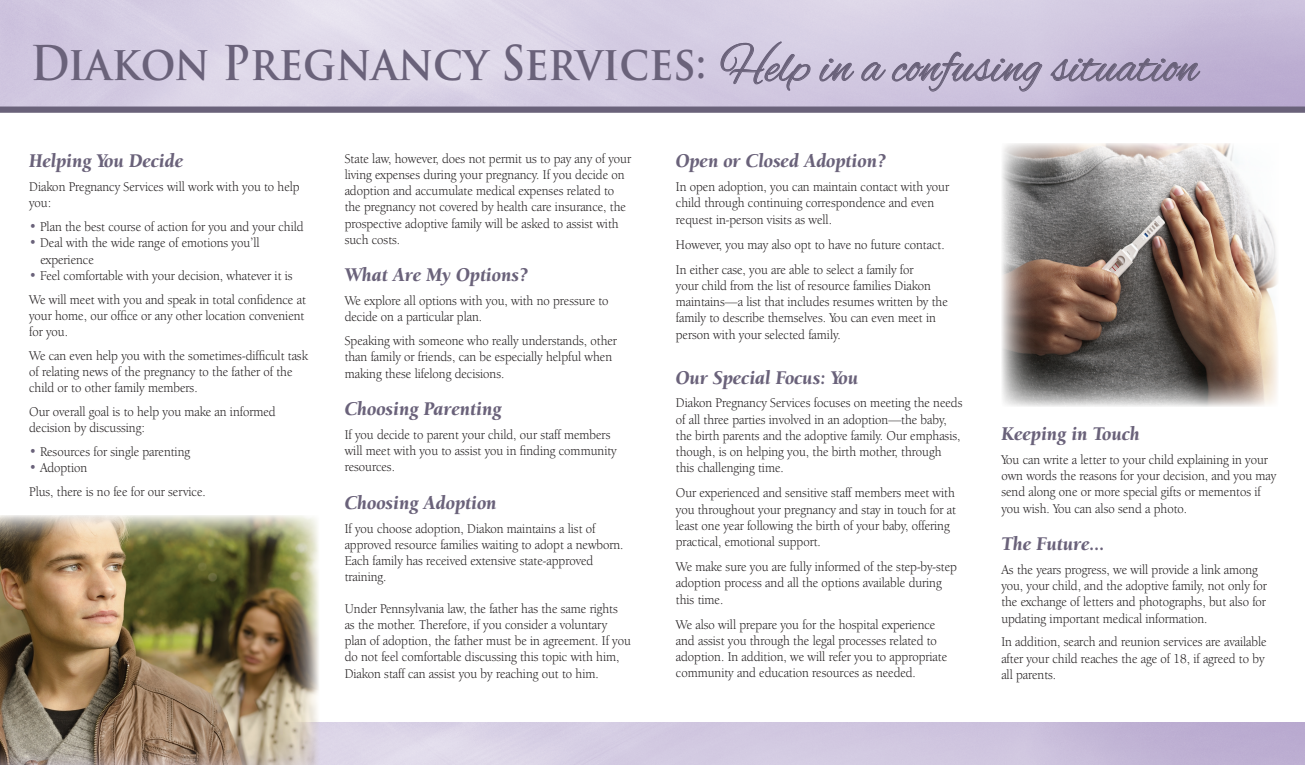
<style>
.page{position:relative;width:1305px;height:765px;background:#fff}
.page>*{position:absolute;margin:0;border:0;box-sizing:border-box;transform-origin:0 0}
.t1{font:52.25px "Alex Brush";letter-spacing:.01em;color:#6a627a;scale:.93 1}
.t2{font:italic 900 20px "Berkeley Oldstyle IT Cby BT";color:#6a627a;scale:.94 1}
.t3{font:13.75px/16.2px "Berkeley Oldstyle IT Cby BT";color:#231f20;scale:.94 1}
.s1{font-family:"Trajan Pro";font-weight:700;font-size:46.75px}
.s2{color:#6a627a}
</style>
<div class="page">
<div style="left:0;top:107px;width:1305px;height:6px;background:#6a627a"></div>
<img style="left:1002px;top:143px;width:276px;height:264px">
<img style="left:0;top:515px;width:320px;height:250px">
<svg style="left:721px;top:42px;width:89px;height:49px;background:#c2bad1"></svg>
<svg style="left:820px;top:59px;width:34px;height:22px"></svg>
<svg style="left:861px;top:62px;width:24px;height:19px"></svg>
<svg style="left:892px;top:52px;width:150px;height:39px;background:#bdb4cd"></svg>
<svg style="left:1051px;top:59px;width:149px;height:23px;background:#aba0bd"></svg>
<h1 class="t1" style="left:30px;top:37px;width:1257px"><span class="s1">Diakon Pregnancy Services:</span> Help in a confusing situation</h1>
<h2 class="t2" style="left:29px;top:149px;width:166px">Helping You Decide</h2>
<p class="t3" style="left:29px;top:179px;width:289px">Diakon Pregnancy Services will work with you to help you:</p>
<p class="t3" style="left:29px;top:219px;width:294px"><span class="s2">•</span> Plan the best course of action for you and your child</p>
<p class="t3" style="left:40px;top:235px;width:235px;text-indent:-11px"><span class="s2">•</span> Deal with the wide range of emotions you’ll experience</p>
<p class="t3" style="left:29px;top:264px;width:296px;line-height:23.8px"><span class="s2">•</span> Feel comfortable with your decision, whatever it is<br>We will meet with you and speak in total confidence at</p>
<p class="t3" style="left:29px;top:307px;width:294px">your home, our office or any other location convenient for you.</p>
<p class="t3" style="left:29px;top:347px;width:298px">We can even help you with the sometimes-difficult task of relating news of the pregnancy to the father of the child or to other family members.</p>
<p class="t3" style="left:29px;top:404px;width:264px">Our overall goal is to help you make an informed decision by discussing:</p>
<p class="t3" style="left:29px;top:444px;width:173px"><span class="s2">•</span> Resources for single parenting</p>
<p class="t3" style="left:29px;top:456px;width:189px;line-height:23.8px"><span class="s2">•</span> Adoption<br>Plus, there is no fee for our service.</p>
<p class="t3" style="left:345px;top:150px;width:306px">State law, however, does not permit us to pay any of your living expenses during your pregnancy. If you decide on adoption and accumulate medical expenses related to the pregnancy not covered by health care insurance, the prospective adoptive family will be asked to assist with such costs.</p>
<h2 class="t2" style="left:345px;top:263px;width:197px">What Are My Options?</h2>
<p class="t3" style="left:345px;top:293px;width:282px">We explore all options with you, with no pressure to decide on a particular plan.</p>
<p class="t3" style="left:345px;top:333px;width:291px">Speaking with someone who really understands, other than family or friends, can be especially helpful when making these lifelong decisions.</p>
<h2 class="t2" style="left:345px;top:396px;width:169px">Choosing Parenting</h2>
<p class="t3" style="left:345px;top:426px;width:291px">If you decide to parent your child, our staff members will meet with you to assist you in finding community resources.</p>
<h2 class="t2" style="left:345px;top:490px;width:163px">Choosing Adoption</h2>
<p class="t3" style="left:345px;top:520px;width:298px">If you choose adoption, Diakon maintains a list of approved resource families waiting to adopt a newborn.<br>Each family has received extensive state-approved training.</p>
<p class="t3" style="left:345px;top:600px;width:306px">Under Pennsylvania law, the father has the same rights as the mother. Therefore, if you consider a voluntary plan of adoption, the father must be in agreement. If you do not feel comfortable discussing this topic with him, Diakon staff can assist you by reaching out to him.</p>
<h2 class="t2" style="left:676px;top:149px;width:225px">Open or Closed Adoption?</h2>
<p class="t3" style="left:676px;top:179px;width:292px">In open adoption, you can maintain contact with your child through continuing correspondence and even request in-person visits as well.</p>
<p class="t3" style="left:676px;top:232px;width:287px;line-height:25px">However, you may also opt to have no future contact.<br>In either case, you are able to select a family for</p>
<p class="t3" style="left:676px;top:277px;width:291px">your child from the list of resource families Diakon maintains—a list that includes resumes written by the family to describe themselves. You can even meet in person with your selected family.</p>
<h2 class="t2" style="left:676px;top:365px;width:196px">Our Special Focus: You</h2>
<p class="t3" style="left:676px;top:395px;width:306px">Diakon Pregnancy Services focuses on meeting the needs of all three parties involved in an adoption—the baby, the birth parents and the adoptive family. Our emphasis, though, is on helping you, the birth mother, through this challenging time.</p>
<p class="t3" style="left:676px;top:485px;width:299px">Our experienced and sensitive staff members meet with you throughout your pregnancy and stay in touch for at least one year following the birth of your baby, offering practical, emotional support.</p>
<p class="t3" style="left:676px;top:559px;width:300px">We make sure you are fully informed of the step-by-step adoption process and all the options available during this time.</p>
<p class="t3" style="left:676px;top:616px;width:290px">We also will prepare you for the hospital experience and assist you through the legal processes related to adoption. In addition, we will refer you to appropriate community and education resources as needed.</p>
<h2 class="t2" style="left:1001px;top:421px;width:149px">Keeping in Touch</h2>
<p class="t3" style="left:1001px;top:451px;width:294px">You can write a letter to your child explaining in your own words the reasons for your decision, and you may send along one or more special gifts or mementos if you wish. You can also send a photo.</p>
<h2 class="t2" style="left:1001px;top:531px;width:112px">The Future...</h2>
<p class="t3" style="left:1001px;top:561px;width:284px">As the years progress, we will provide a link among you, your child, and the adoptive family, not only for the exchange of letters and photographs, but also for updating important medical information.</p>
<p class="t3" style="left:1001px;top:634px;width:284px">In addition, search and reunion services are available after your child reaches the age of 18, if agreed to by all parents.</p>
</div>
